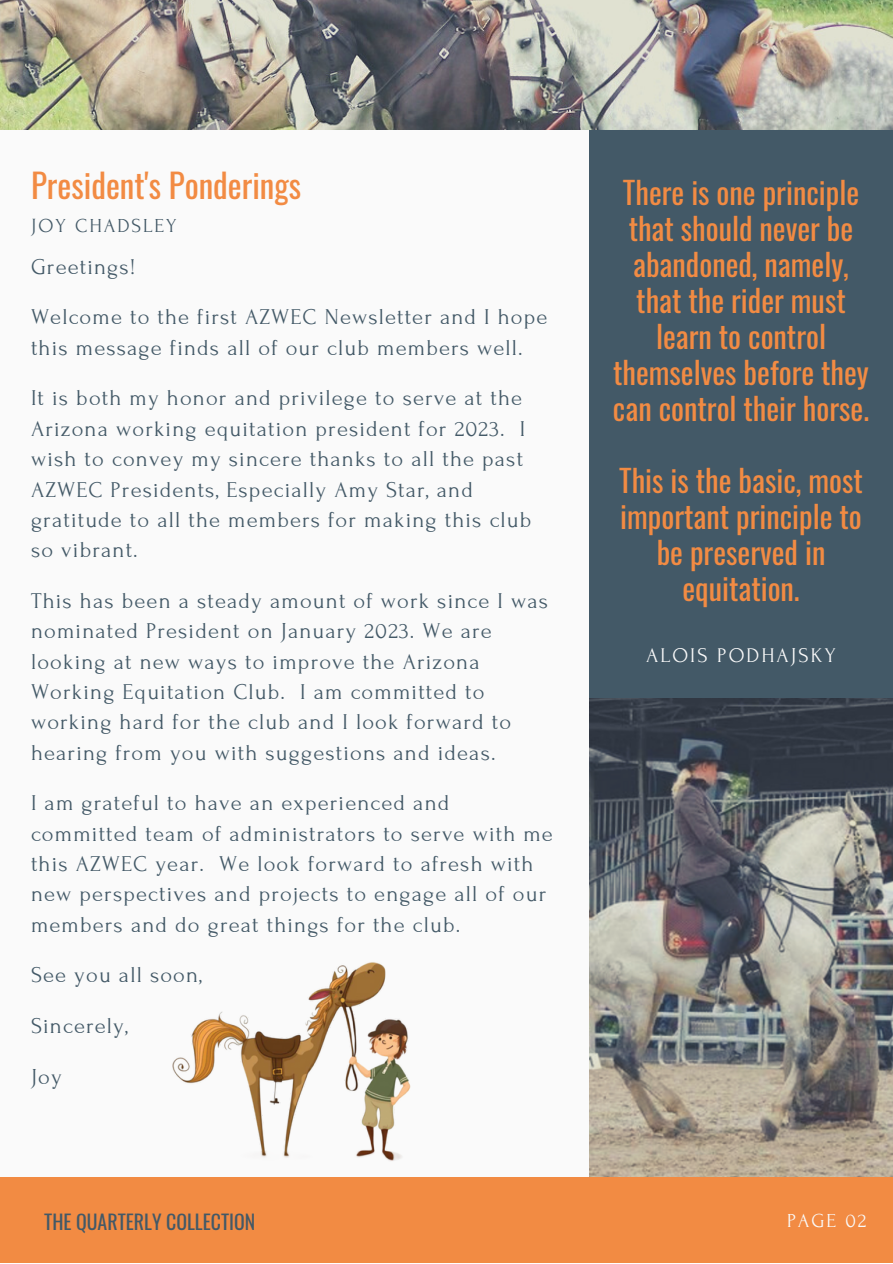
<style>
.page{position:relative;width:893px;height:1264px;background:#fff}
.page>*{position:absolute;margin:0;border:0;box-sizing:border-box;transform-origin:0 0}
.t1{font:33px "Oswald";color:#f28b43}
.t2{font:30.45px/36px "Oswald";color:#f28b43;text-align:center}
.t3{font:22.5px/30.3px "Forum";letter-spacing:.05em;color:#435967}
.t4{font:20.85px "Forum";letter-spacing:.1em;color:#fafafa}
.t5{font:19.8px "Oswald";color:#435967}
.t6{font:19.8px "Forum";letter-spacing:.1em;color:#435967}
.t7{font:19.8px "Forum";letter-spacing:.1em;color:#fafafa}
</style>
<div class="page">
<div style="left:0;top:0;width:892px;height:1262px;background:#fafafa"></div>
<div style="left:589px;top:111px;width:303px;height:621px;background:#435967"></div>
<div style="left:0;top:1176px;width:892px;height:86px;background:#f28b43"></div>
<img style="left:589px;top:698px;width:303px;height:478px">
<img style="left:0;top:0;width:892px;height:129px">
<img style="left:151px;top:962px;width:286px;height:215px">
<p class="t1" style="left:31px;top:160px;width:272px">President's Ponderings</p>
<p class="t6" style="left:31px;top:215px;width:147px">JOY CHADSLEY</p>
<p class="t3" style="left:31px;top:252px;width:106px">Greetings!</p>
<p class="t3" style="left:31px;top:302px;width:518px">Welcome to the first AZWEC Newsletter and I hope this message finds all of our club members well.</p>
<p class="t3" style="left:31px;top:383px;width:502px">It is both my honor and privilege to serve at the Arizona working equitation president for 2023. I wish to convey my sincere thanks to all the past AZWEC Presidents, Especially Amy Star, and gratitude to all the members for making this club so vibrant.</p>
<p class="t3" style="left:31px;top:586px;width:518px">This has been a steady amount of work since I was nominated President on January 2023. We are looking at new ways to improve the Arizona Working Equitation Club. I am committed to working hard for the club and I look forward to hearing from you with suggestions and ideas.</p>
<p class="t3" style="left:31px;top:788px;width:523px">I am grateful to have an experienced and committed team of administrators to serve with me this AZWEC year. We look forward to afresh with new perspectives and projects to engage all of our members and do great things for the club.</p>
<p class="t3" style="left:31px;top:960px;width:172px">See you all soon,</p>
<p class="t3" style="left:31px;top:1010px;width:98px">Sincerely,</p>
<p class="t3" style="left:31px;top:1061px;width:32px">Joy</p>
<p class="t2" style="left:613px;top:174px;width:257px">There is one principle that should never be abandoned, namely, that the rider must learn to control themselves before they can control their horse.</p>
<p class="t2" style="left:619px;top:461px;width:245px">This is the basic, most important principle to be preserved in equitation.</p>
<p class="t4" style="left:646px;top:644px;width:191px">ALOIS PODHAJSKY</p>
<p class="t5" style="left:44px;top:1205px;width:212px">THE QUARTERLY COLLECTION</p>
<p class="t7" style="left:787px;top:1209px;width:81px">PAGE 02</p>
</div>
